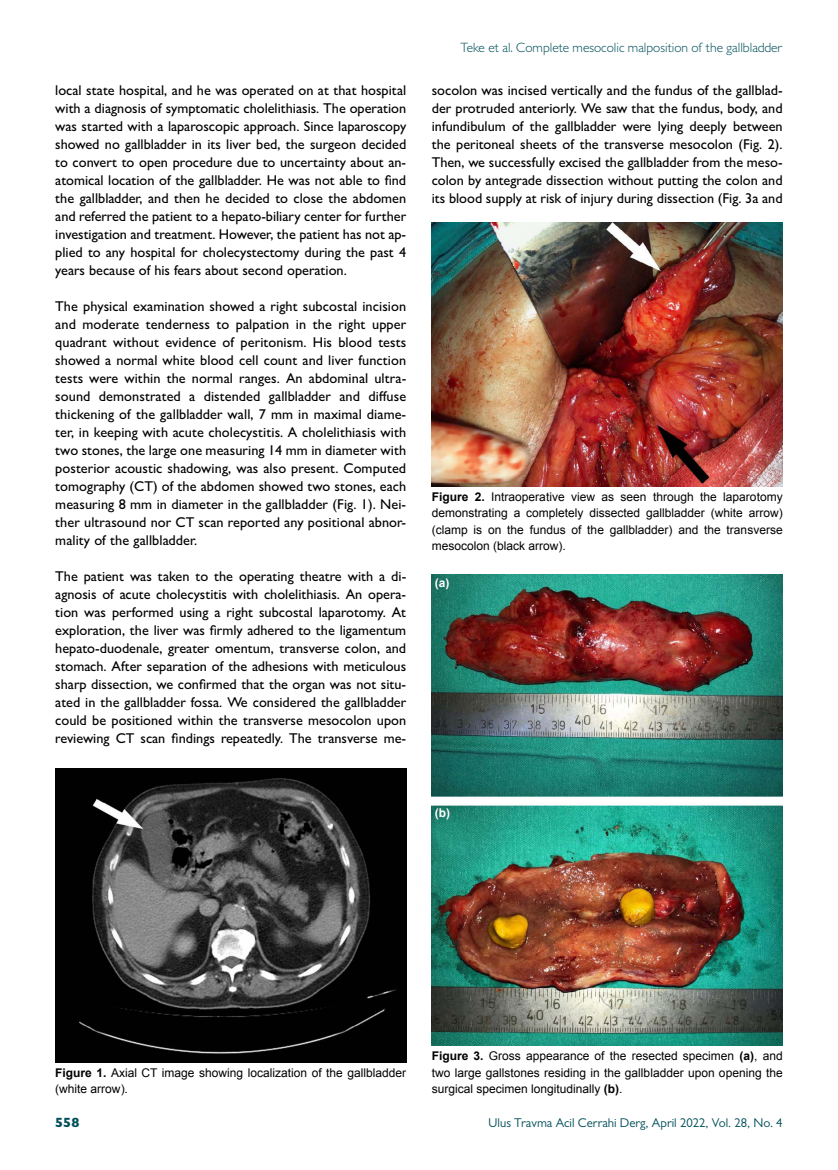
<style>
.page{position:relative;width:838px;height:1170px;background:#fff}
.page>*{position:absolute;margin:0;border:0;box-sizing:border-box;transform-origin:0 0}
.t1{font:500 14.25px/18px "Gill Sans MT Pro";color:#000;text-align:justify}
.t2{font:300 13.5px "Gill Sans MT Pro";color:#004f5a}
.t3{font:800 13.5px "Gill Sans MT Pro";color:#004f5a}
.t4{font:12.75px "Gill Sans MT Pro";color:#004f5a}
.t5{font:12px/16.5px "Arial";color:#000;text-align:justify}
.t6{font:700 12px "Arial";color:#fff}
.s1{font-weight:700}
</style>
<div class="page">
<img style="left:55px;top:768px;width:351px;height:294px">
<img style="left:432px;top:223px;width:350px;height:263px">
<img style="left:432px;top:575px;width:350px;height:470px">
<p class="t1" style="left:55px;top:81px;width:352px">local state hospital, and he was operated on at that hospital with a diagnosis of symptomatic cholelithiasis. The operation was started with a laparoscopic approach. Since laparoscopy showed no gallbladder in its liver bed, the surgeon decided to convert to open procedure due to uncertainty about an&shy;atomical location of the gallbladder. He was not able to find the gallbladder, and then he decided to close the abdomen and referred the patient to a hepato-biliary center for further investigation and treatment. However, the patient has not ap&shy;plied to any hospital for cholecystectomy during the past 4 years because of his fears about second operation.</p>
<p class="t1" style="left:55px;top:297px;width:352px">The physical examination showed a right subcostal incision and moderate tenderness to palpation in the right upper quadrant without evidence of peritonism. His blood tests showed a normal white blood cell count and liver function tests were within the normal ranges. An abdominal ultra&shy;sound demonstrated a distended gallbladder and diffuse thickening of the gallbladder wall, 7 mm in maximal diame&shy;ter, in keeping with acute cholecystitis. A cholelithiasis with two stones, the large one measuring 14 mm in diameter with posterior acoustic shadowing, was also present. Computed tomography (CT) of the abdomen showed two stones, each measuring 8 mm in diameter in the gallbladder (Fig. 1). Nei&shy;ther ultrasound nor CT scan reported any positional abnor&shy;mality of the gallbladder.</p>
<p class="t1" style="left:55px;top:567px;width:352px">The patient was taken to the operating theatre with a di&shy;agnosis of acute cholecystitis with cholelithiasis. An opera&shy;tion was performed using a right subcostal laparotomy. At exploration, the liver was firmly adhered to the ligamentum hepato-duodenale, greater omentum, transverse colon, and stomach. After separation of the adhesions with meticulous sharp dissection, we confirmed that the organ was not situ&shy;ated in the gallbladder fossa. We considered the gallbladder could be positioned within the transverse mesocolon upon reviewing CT scan findings repeatedly. The transverse me-</p>
<p class="t2" style="left:460px;top:39px;width:324px">Teke et al. Complete mesocolic malposition of the gallbladder</p>
<p class="t1" style="left:432px;top:81px;width:352px">socolon was incised vertically and the fundus of the gallblad&shy;der protruded anteriorly. We saw that the fundus, body, and infundibulum of the gallbladder were lying deeply between the peritoneal sheets of the transverse mesocolon (Fig. 2).<br>Then, we successfully excised the gallbladder from the meso&shy;colon by antegrade dissection without putting the colon and its blood supply at risk of injury during dissection (Fig. 3a and</p>
<p class="t5" style="left:432px;top:488px;width:352px"><span class="s1">Figure 2.</span> Intraoperative view as seen through the laparotomy demonstrating a completely dissected gallbladder (white arrow) (clamp is on the fundus of the gallbladder) and the transverse mesocolon (black arrow).</p>
<p class="t6" style="left:435px;top:574px;width:16px">(a)</p>
<p class="t6" style="left:435px;top:805px;width:17px">(b)</p>
<p class="t5" style="left:55px;top:1064px;width:352px"><span class="s1">Figure 1.</span> Axial CT image showing localization of the gallbladder (white arrow).</p>
<p class="t5" style="left:432px;top:1047px;width:352px"><span class="s1">Figure 3.</span> Gross appearance of the resected specimen <span class="s1">(a)</span>, and two large gallstones residing in the gallbladder upon opening the surgical specimen longitudinally <span class="s1">(b)</span>.</p>
<p class="t3" style="left:55px;top:1114px;width:26px">558</p>
<p class="t4" style="left:488px;top:1115px;width:295px">Ulus Travma Acil Cerrahi Derg, April 2022, Vol. 28, No. 4</p>
</div>
